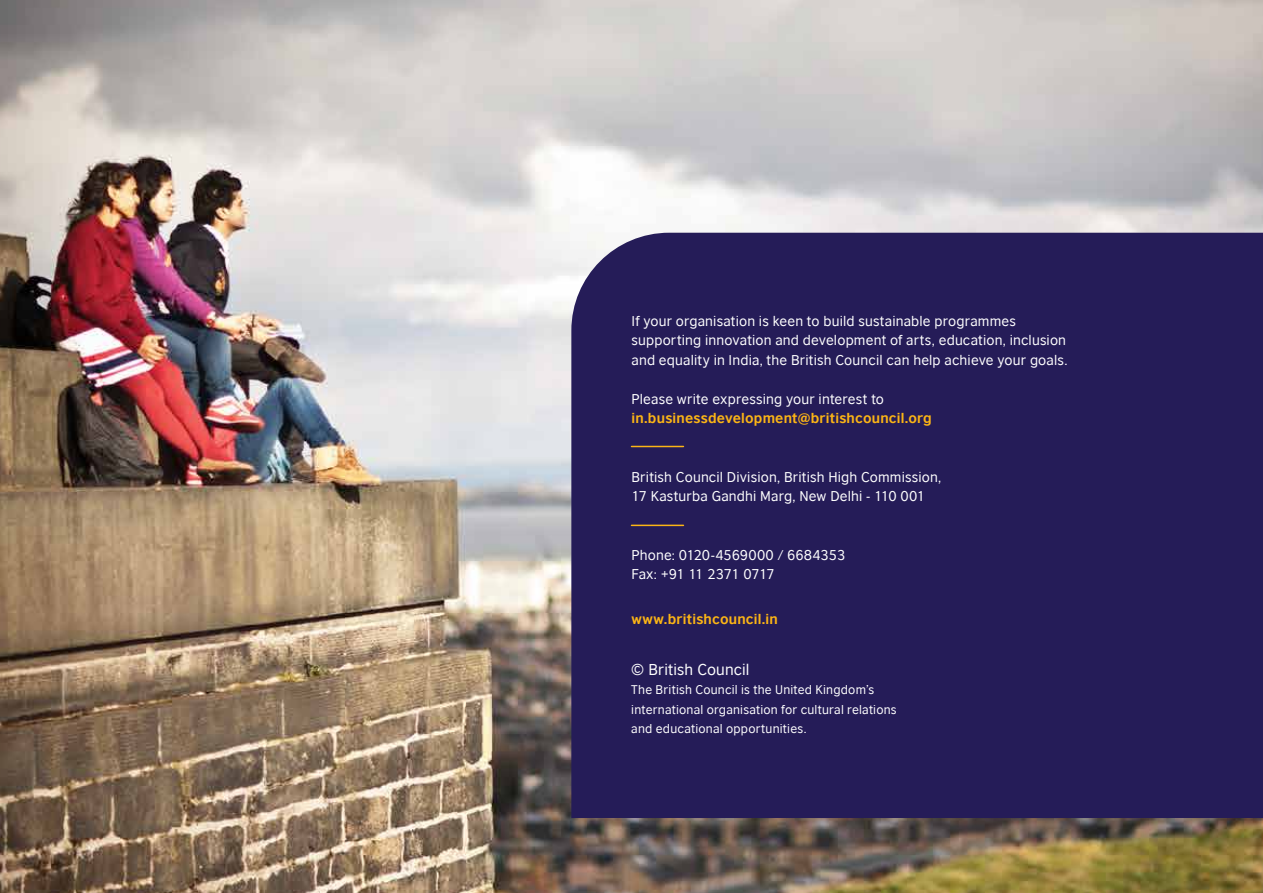
<style>
.page{position:relative;width:1263px;height:893px;background:#fff}
.page>*{position:absolute;margin:0;border:0;box-sizing:border-box;transform-origin:0 0}
.t1{font:15px "British Council Sans";letter-spacing:.01em;color:#fff}
.t2{font:13.5px/19.5px "British Council Sans";letter-spacing:.015em;color:#fff}
.t3{font:700 13.5px "British Council Sans";letter-spacing:.015em;color:#fcb515}
.t4{font:13.5px/19.5px "British Council Sans";letter-spacing:-.01em;color:#fff}
.t5{font:12px/19.5px "British Council Sans";letter-spacing:.02em;color:#fff}
</style>
<div class="page">
<img style="left:0;top:0;width:1263px;height:893px">
<div style="left:571px;top:233px;width:692px;height:585px;background:#251c58"></div>
<hr style="left:631px;top:525px;width:52px;height:1px;background:#fcb515">
<hr style="left:631px;top:446px;width:52px;height:1px;background:#fcb515">
<p class="t2" style="left:631px;top:311px;width:437px">If your organisation is keen to build sustainable programmes supporting innovation and development of arts, education, inclusion and equality in India, the British Council can help achieve your goals.</p>
<p class="t2" style="left:631px;top:389px;width:254px">Please write expressing your interest to</p>
<p class="t3" style="left:631px;top:410px;width:302px">in.businessdevelopment@britishcouncil.org</p>
<p class="t2" style="left:631px;top:467px;width:311px">British Council Division, British High Commission,<br>17 Kasturba Gandhi Marg, New Delhi - 110 001</p>
<p class="t4" style="left:631px;top:545px;width:215px">Phone: 0120-4569000 / 6684353<br>Fax: +91 11 2371 0717</p>
<p class="t3" style="left:631px;top:611px;width:148px">www.britishcouncil.in</p>
<p class="t1" style="left:631px;top:660px;width:120px">© British Council</p>
<p class="t5" style="left:631px;top:680px;width:267px">The British Council is the United Kingdom’s international organisation for cultural relations and educational opportunities.</p>
</div>
